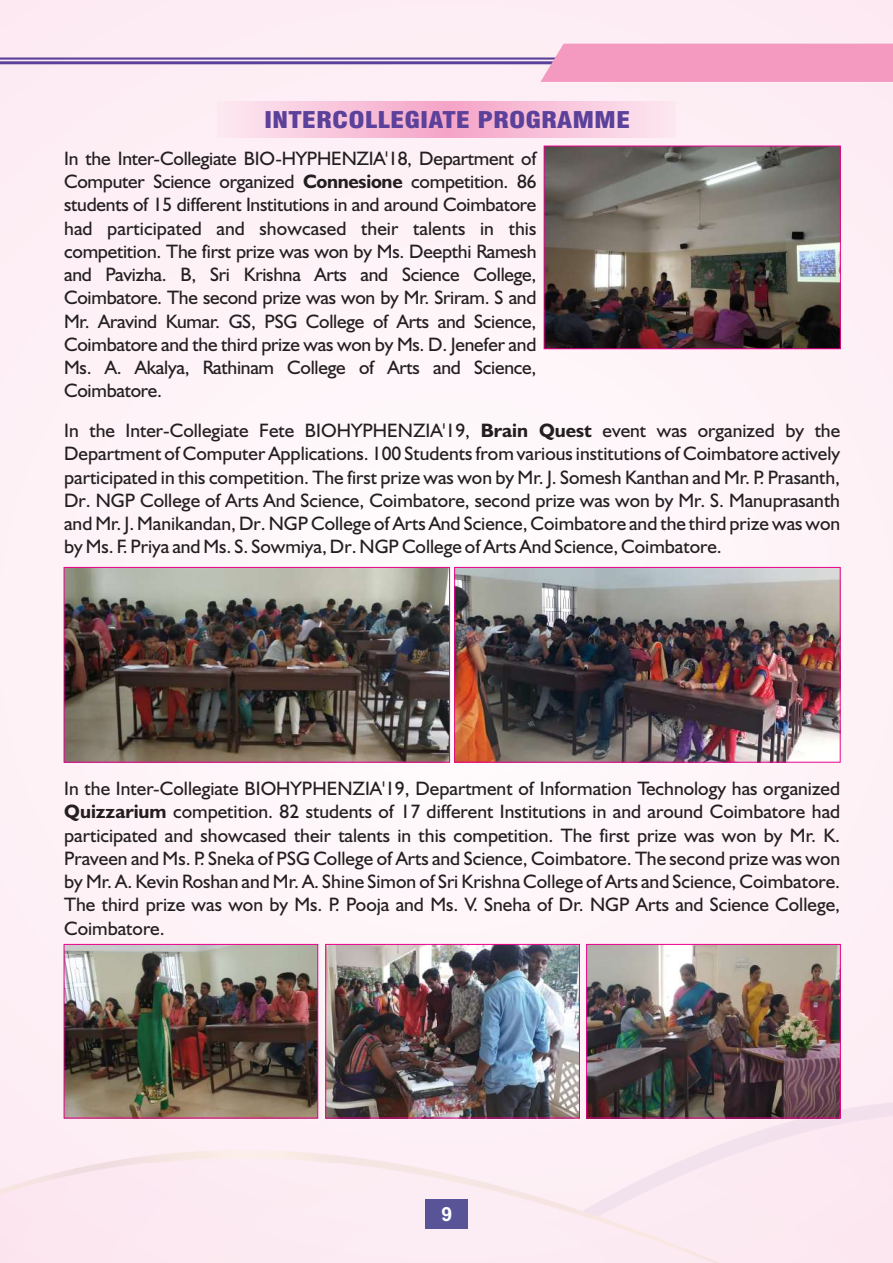
<style>
.page{position:relative;width:893px;height:1263px;background:#fef2f7}
.page>*{position:absolute;margin:0;border:0;box-sizing:border-box;transform-origin:0 0}
.t1{font:900 condensed 22.5px "Swiss 721 BT";color:#5b419a;scale:1.22 1}
.t2{font:19.5px/23.2px "Humanist 521 BT";color:#231f20;text-align:justify}
.t3{font:700 19.5px "Arial";color:#fff}
.s1{font-weight:700}
</style>
<div class="page">
<img style="left:0;top:1100px;width:893px;height:163px">
<svg style="left:0;top:44px;width:893px;height:38px"></svg>
<svg style="left:224px;top:102px;width:450px;height:36px;background:#f8c5db"></svg>
<img style="left:546px;top:148px;width:293px;height:199px">
<div style="left:544px;top:146px;width:297px;height:203px;border:1px solid #ec008c"></div>
<img style="left:66px;top:569px;width:382px;height:192px">
<div style="left:64px;top:567px;width:386px;height:196px;border:1px solid #ec008c"></div>
<img style="left:456px;top:569px;width:383px;height:192px">
<div style="left:454px;top:567px;width:387px;height:196px;border:1px solid #ec008c"></div>
<img style="left:66px;top:946px;width:250px;height:170px">
<div style="left:64px;top:944px;width:254px;height:174px;border:1px solid #ec008c"></div>
<img style="left:327px;top:946px;width:251px;height:170px">
<div style="left:325px;top:944px;width:255px;height:174px;border:1px solid #ec008c"></div>
<img style="left:588px;top:946px;width:251px;height:170px">
<div style="left:586px;top:944px;width:255px;height:174px;border:1px solid #ec008c"></div>
<div style="left:426px;top:1199px;width:42px;height:30px;background:#595498"></div>
<p class="t1" style="left:264px;top:111px;width:302px">INTERCOLLEGIATE PROGRAMME</p>
<p class="t2" style="left:64px;top:148px;width:474px">In the Inter-Collegiate BIO-HYPHENZIA'18, Department of Computer Science organized <span class="s1">Connesione</span> competition. 86 students of 15 different Institutions in and around Coimbatore had participated and showcased their talents in this competition. The first prize was won by Ms. Deepthi Ramesh and Pavizha. B, Sri Krishna Arts and Science College, Coimbatore. The second prize was won by Mr. Sriram. S and Mr. Aravind Kumar. GS, PSG College of Arts and Science, Coimbatore and the third prize was won by Ms. D. Jenefer and Ms. A. Akalya, Rathinam College of Arts and Science, Coimbatore.</p>
<p class="t2" style="left:64px;top:420px;width:777px">In the Inter-Collegiate Fete BIOHYPHENZIA'19, <span class="s1">Brain Quest</span> event was organized by the Department of Computer Applications. 100 Students from various institutions of Coimbatore actively participated in this competition. The first prize was won by Mr. J. Somesh Kanthan and Mr. P. Prasanth, Dr. NGP College of Arts And Science, Coimbatore, second prize was won by Mr. S. Manuprasanth and Mr. J. Manikandan, Dr. NGP College of Arts And Science, Coimbatore and the third prize was won by Ms. F. Priya and Ms. S. Sowmiya, Dr. NGP College of Arts And Science, Coimbatore.</p>
<p class="t2" style="left:64px;top:778px;width:777px">In the Inter-Collegiate BIOHYPHENZIA'19, Department of Information Technology has organized <span class="s1">Quizzarium</span> competition. 82 students of 17 different Institutions in and around Coimbatore had participated and showcased their talents in this competition. The first prize was won by Mr. K.<br>Praveen and Ms. P. Sneka of PSG College of Arts and Science, Coimbatore. The second prize was won by Mr. A. Kevin Roshan and Mr. A. Shine Simon of Sri Krishna College of Arts and Science, Coimbatore.<br>The third prize was won by Ms. P. Pooja and Ms. V. Sneha of Dr. NGP Arts and Science College, Coimbatore.</p>
<p class="t3" style="left:441px;top:1207px;width:12px">9</p>
</div>
